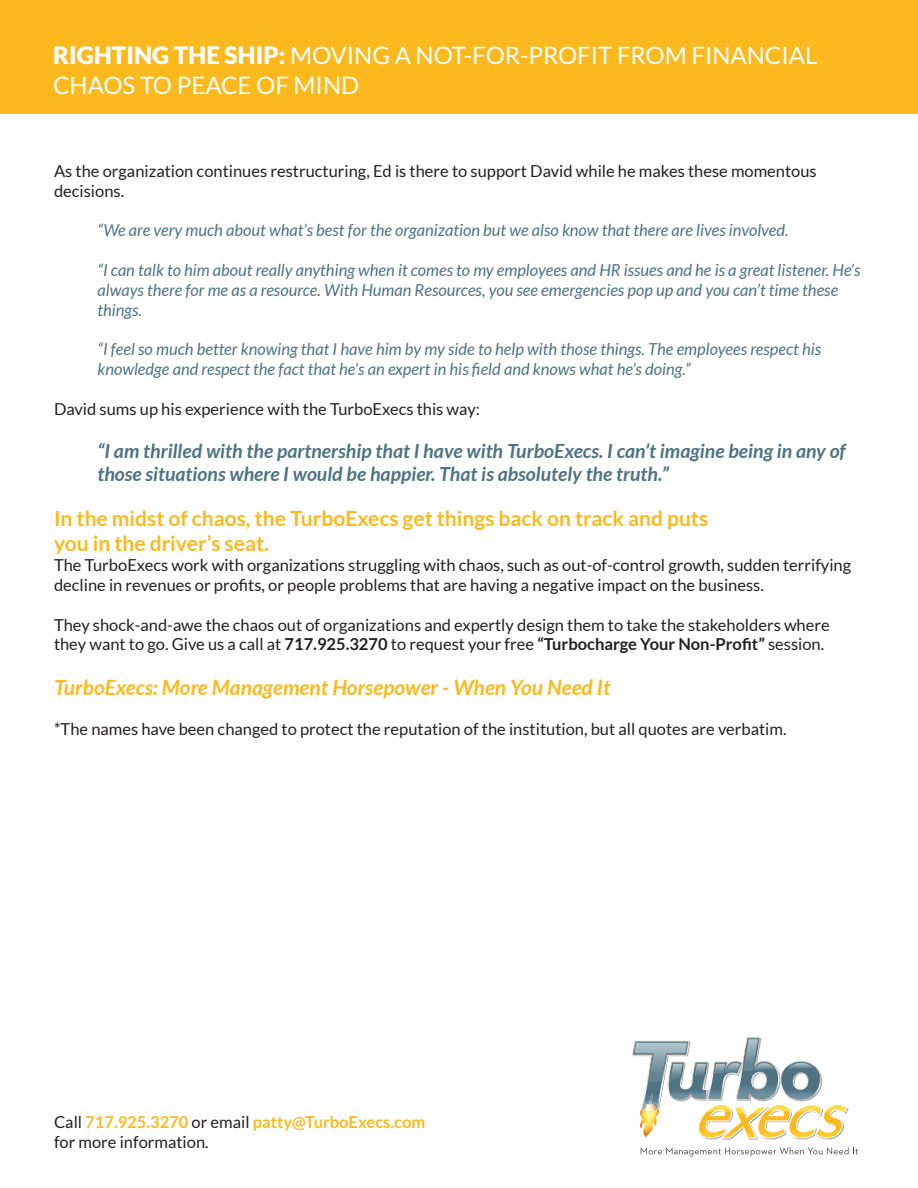
<style>
.page{position:relative;width:918px;height:1188px;background:#fff}
.page>*{position:absolute;margin:0;border:0;box-sizing:border-box;transform-origin:0 0}
.t1{font:24px/30px "Lato";color:#fff}
.t2{font:700 21px "Lato";color:#fcb91e}
.t3{font:italic 700 21px "Lato";color:#fcb91e}
.t4{font:italic 700 19.5px/23.4px "Lato";color:#4e7382}
.t5{font:16.5px/19.8px "Lato";color:#231f20}
.t6{font:italic 16.5px/19.8px "Lato";color:#4e7382}
.t7{font:700 16.5px "Lato";color:#fcb91e}
.s1{font-weight:900}
.s2{font-weight:700}
.s3{font-weight:400;color:#231f20}
</style>
<div class="page">
<img style="left:721px;top:1139px;width:49px;height:1px">
<svg style="left:641px;top:1147px;width:217px;height:9px"></svg>
<svg style="left:632px;top:1037px;width:216px;height:102px"></svg>
<div style="left:0;top:0;width:918px;height:113px;background:#fcb91e"></div>
<p class="t1" style="left:53px;top:40px;width:766px"><span class="s1">RIGHTING THE SHIP:</span> MOVING A NOT-FOR-PROFIT FROM FINANCIAL<br>CHAOS TO PEACE OF MIND</p>
<p class="t5" style="left:54px;top:161px;width:764px">As the organization continues restructuring, Ed is there to support David while he makes these momentous decisions.</p>
<p class="t6" style="left:97px;top:221px;width:693px">“We are very much about what’s best for the organization but we also know that there are lives involved.</p>
<p class="t6" style="left:97px;top:261px;width:765px">“I can talk to him about really anything when it comes to my employees and HR issues and he is a great listener. He’s always there for me as a resource. With Human Resources, you see emergencies pop up and you can’t time these things.</p>
<p class="t6" style="left:97px;top:340px;width:725px">“I feel so much better knowing that I have him by my side to help with those things. The employees respect his knowledge and respect the fact that he’s an expert in his field and knows what he’s doing.”</p>
<p class="t5" style="left:54px;top:399px;width:428px">David sums up his experience with the TurboExecs this way:</p>
<p class="t4" style="left:97px;top:439px;width:750px">“I am thrilled with the partnership that I have with TurboExecs. I can’t imagine being in any of those situations where I would be happier. That is absolutely the truth.”</p>
<p class="t2" style="left:54px;top:507px;width:656px">In the midst of chaos, the TurboExecs get things back on track and puts</p>
<p class="t2" style="left:54px;top:532px;width:216px">you in the driver’s seat.</p>
<p class="t5" style="left:54px;top:555px;width:799px">The TurboExecs work with organizations struggling with chaos, such as out-of-control growth, sudden terrifying decline in revenues or profits, or people problems that are having a negative impact on the business.</p>
<p class="t5" style="left:54px;top:615px;width:777px">They shock-and-awe the chaos out of organizations and expertly design them to take the stakeholders where they want to go. Give us a call at <span class="s2">717.925.3270</span> to request your free <span class="s2">“Turbocharge Your Non-Profit”</span> session.</p>
<p class="t3" style="left:54px;top:676px;width:558px">TurboExecs: More Management Horsepower - When You Need It</p>
<p class="t5" style="left:54px;top:719px;width:734px">*The names have been changed to protect the reputation of the institution, but all quotes are verbatim.</p>
<p class="t7" style="left:54px;top:1113px;width:373px"><span class="s3">Call</span> 717.925.3270 <span class="s3">or email</span> patty@TurboExecs.com</p>
<p class="t5" style="left:54px;top:1132px;width:156px">for more information.</p>
</div>
